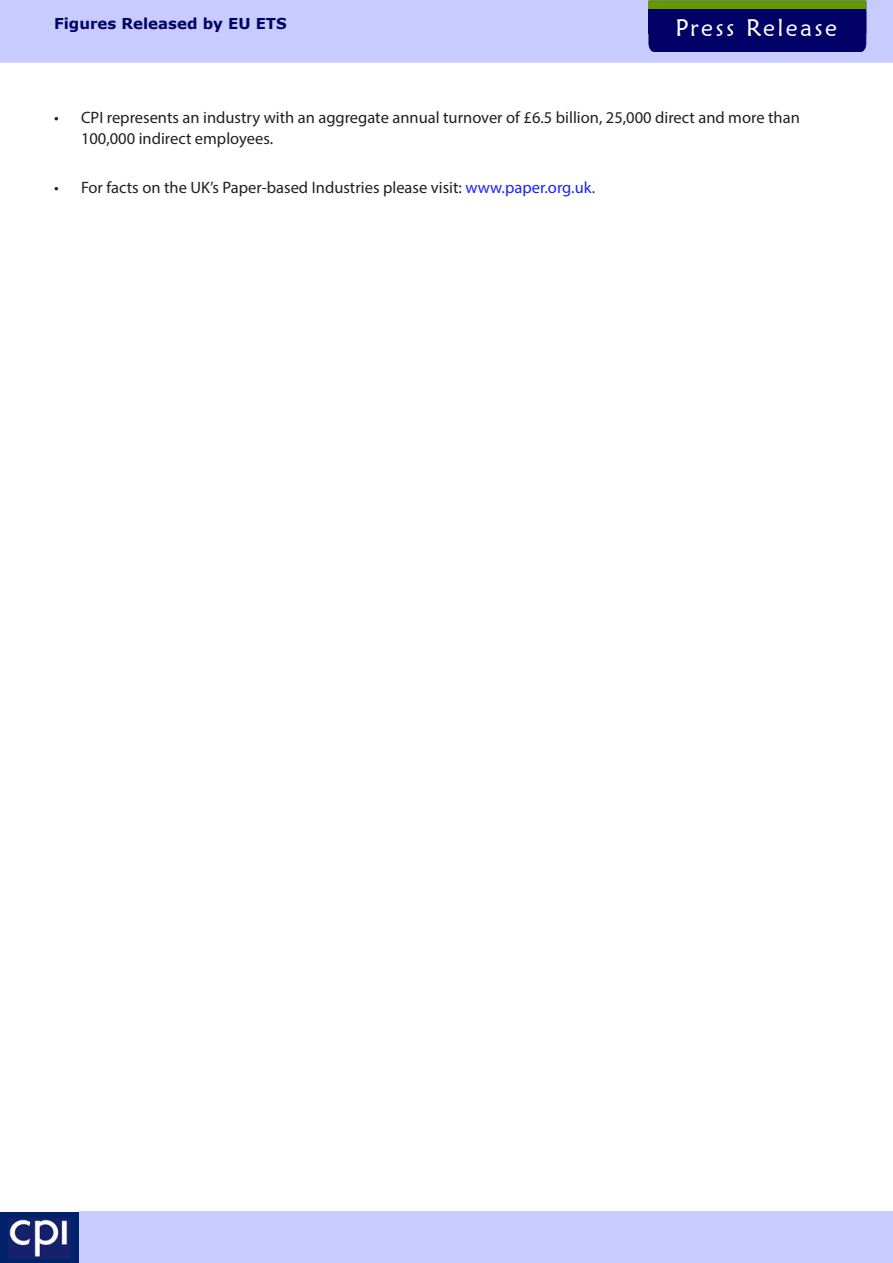
<style>
.page{position:relative;width:893px;height:1263px;background:#fff}
.page>*{position:absolute;margin:0;border:0;box-sizing:border-box;transform-origin:0 0}
.t1{font:24px "Maiandra GD";letter-spacing:.1em;color:#fff}
.t2{font:16.5px/21px "Myriad Pro";color:#231f20}
.t3{font:700 15px "Verdana";color:#000365}
.s1{color:#1a23f4}
</style>
<div class="page">
<div style="left:0;top:0;width:893px;height:63px;background:#c7cbfe"></div>
<div style="left:0;top:1211px;width:81px;height:52px;background:#00226b"></div>
<img style="left:9px;top:1219px;width:62px;height:40px">
<div style="left:80px;top:1211px;width:813px;height:52px;background:#c7cbfe"></div>
<div style="left:648px;top:0;width:219px;height:53px;background:#006"></div>
<div style="left:649px;top:1px;width:217px;height:7px;background:#690"></div>
<div style="left:648px;top:1px;width:218px;height:8px;border:1px solid #690"></div>
<p class="t3" style="left:54px;top:13px;width:234px">Figures Released by EU ETS</p>
<h1 class="t1" style="left:675px;top:13px;width:163px">Press Release</h1>
<p class="t2" style="left:81px;top:107px;width:720px;text-indent:-27px">• CPI represents an industry with an aggregate annual turnover of £6.5 billion, 25,000 direct and more than<br>100,000 indirect employees.</p>
<p class="t2" style="left:54px;top:177px;width:543px">• For facts on the UK’s Paper-based Industries please visit: <span class="s1">www.paper.org.uk.</span></p>
</div>
